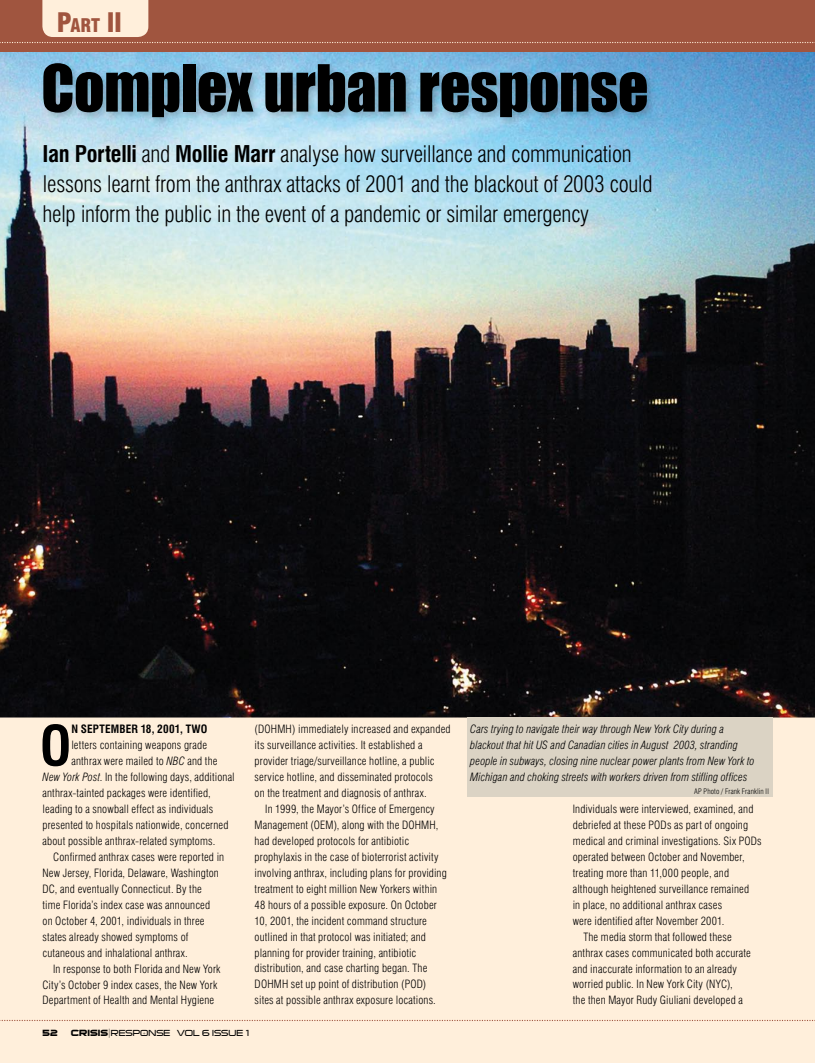
<style>
.page{position:relative;width:815px;height:1063px;background:#ffefdb}
.page>*{position:absolute;margin:0;border:0;box-sizing:border-box;transform-origin:0 0}
.t1{font:60px "Impact";letter-spacing:-.005em;color:#000}
.t2{font:700 condensed 53.62px "Swiss 721 BT";color:#000}
.t3{font:900 condensed 26.25px "Swiss 721 BT";color:#a0553f}
.t4{font:300 condensed 22.5px/30px "Swiss 721 BT";letter-spacing:-.01em;color:#000}
.t5{font:300 condensed 11.25px/16px "Swiss 721 BT";letter-spacing:.015em;color:#000}
.t6{font:italic 300 condensed 11.25px/16px "Swiss 721 BT";letter-spacing:.005em;color:#000}
.t7{font:700 condensed 11.25px "Swiss 721 BT";letter-spacing:.01em;color:#000}
.t8{font:8.75px "Sui Generis Delite";color:#000}
.t9{font:700 8.38px "Sui Generis Deluxe";color:#000;scale:1.05 1}
.t10{font:300 condensed 7.5px "Swiss 721 BT";letter-spacing:.02em;color:#000}
.t11{font:7.5px "Sui Generis Delite";color:#000}
.s1{font-size:18.38px}
.s2{font-weight:700}
.s3{font-style:italic}
.s4{font-family:"Sui Generis Deluxe";font-weight:700;font-size:8.38px}
.s5{font-size:11.25px}
</style>
<div class="page">
<img style="left:0;top:52px;width:815px;height:666px">
<div style="left:0;top:0;width:815px;height:52px;background:#a0553f"></div>
<svg style="left:0;top:1020px;width:815px;height:1px"></svg>
<svg style="left:0;top:0;width:815px;height:43px"></svg>
<img style="left:40px;top:61px;width:758px;height:96px">
<div style="left:467px;top:718px;width:305px;height:79px;background:#dbd3c4"></div>
<h3 class="t3" style="left:57px;top:7px;width:67px">P<span class="s1">arT</span> II</h3>
<h1 class="t1" style="left:41px;top:51px;width:609px">Complex urban response</h1>
<h3 class="t4" style="left:43px;top:138px;width:612px"><span class="s2">Ian Portelli</span> and <span class="s2">Mollie Marr</span> analyse how surveillance and communication lessons learnt from the anthrax attacks of 2001 and the blackout of 2003 could help inform the public in the event of a pandemic or similar emergency</h3>
<h2 class="t2" style="left:40px;top:714px;width:33px">O</h2>
<p class="t7" style="left:71px;top:723px;width:138px">N SEPTEMBER 18, 2001, TWO</p>
<p class="t5" style="left:71px;top:737px;width:137px">letters containing weapons grade</p>
<p class="t5" style="left:71px;top:753px;width:148px">anthrax were mailed to <span class="s3">NBC</span> and the</p>
<p class="t5" style="left:43px;top:769px;width:194px"><span class="s3">New York Post</span>. In the following days, additional</p>
<p class="t5" style="left:43px;top:785px;width:170px">anthrax-tainted packages were identified,</p>
<p class="t5" style="left:43px;top:801px;width:172px">leading to a snowball effect as individuals</p>
<p class="t5" style="left:43px;top:817px;width:188px">presented to hospitals nationwide, concerned</p>
<p class="t5" style="left:43px;top:833px;width:174px">about possible anthrax-related symptoms.</p>
<p class="t5" style="left:53px;top:849px;width:173px">Confirmed anthrax cases were reported in</p>
<p class="t5" style="left:43px;top:865px;width:178px">New Jersey, Florida, Delaware, Washington</p>
<p class="t5" style="left:43px;top:881px;width:161px">DC, and eventually Connecticut. By the</p>
<p class="t5" style="left:43px;top:897px;width:169px">time Florida’s index case was announced</p>
<p class="t5" style="left:43px;top:913px;width:164px">on October 4, 2001, individuals in three</p>
<p class="t5" style="left:43px;top:929px;width:147px">states already showed symptoms of</p>
<p class="t5" style="left:43px;top:945px;width:147px">cutaneous and inhalational anthrax.</p>
<p class="t5" style="left:53px;top:960px;width:169px">In response to both Florida and New York</p>
<p class="t5" style="left:43px;top:976px;width:176px">City’s October 9 index cases, the New York</p>
<p class="t5" style="left:43px;top:992px;width:173px">Department of Health and Mental Hygiene</p>
<p class="t5" style="left:255px;top:721px;width:198px">(DOHMH) immediately increased and expanded its surveillance activities. It established a provider triage/surveillance hotline, a public service hotline, and disseminated protocols<br>on the treatment and diagnosis of anthrax.</p>
<p class="t5" style="left:255px;top:801px;width:194px;text-indent:11px">In 1999, the Mayor’s Office of Emergency Management (OEM), along with the DOHMH, had developed protocols for antibiotic prophylaxis in the case of bioterrorist activity involving anthrax, including plans for providing treatment to eight million New Yorkers within 48 hours of a possible exposure. On October 10, 2001, the incident command structure outlined in that protocol was initiated; and planning for provider training, antibiotic distribution, and case charting began. The DOHMH set up point of distribution (POD) sites at possible anthrax exposure locations.</p>
<p class="t9" style="left:43px;top:1028px;width:16px">52</p>
<p class="t8" style="left:71px;top:1028px;width:101px"><span class="s4">CRISIS</span><span class="s5">|</span>RESPONSE</p>
<p class="t11" style="left:143px;top:1029px;width:5px">+</p>
<p class="t8" style="left:177px;top:1028px;width:74px">VOL 6 ISSUE 1</p>
<p class="t6" style="left:470px;top:721px;width:286px">Cars trying to navigate their way through New York City during a blackout that hit US and Canadian cities in August 2003, stranding people in subways, closing nine nuclear power plants from New York to Michigan and choking streets with workers driven from stifling offices</p>
<p class="t10" style="left:694px;top:787px;width:76px">AP Photo / Frank Franklin II</p>
<p class="t5" style="left:573px;top:801px;width:182px">Individuals were interviewed, examined, and</p>
<p class="t5" style="left:573px;top:817px;width:177px">debriefed at these PODs as part of ongoing</p>
<p class="t5" style="left:573px;top:833px;width:190px">medical and criminal investigations. Six PODs</p>
<p class="t5" style="left:573px;top:849px;width:173px">operated between October and November,</p>
<p class="t5" style="left:573px;top:865px;width:158px">treating more than 11,000 people, and</p>
<p class="t5" style="left:573px;top:881px;width:178px">although heightened surveillance remained</p>
<p class="t5" style="left:573px;top:897px;width:151px">in place, no additional anthrax cases</p>
<p class="t5" style="left:573px;top:913px;width:153px">were identified after November 2001.</p>
<p class="t5" style="left:583px;top:929px;width:150px">The media storm that followed these</p>
<p class="t5" style="left:573px;top:945px;width:180px">anthrax cases communicated both accurate</p>
<p class="t5" style="left:573px;top:960px;width:166px">and inaccurate information to an already</p>
<p class="t5" style="left:573px;top:976px;width:162px">worried public. In New York City (NYC),</p>
<p class="t5" style="left:573px;top:992px;width:172px">the then Mayor Rudy Giuliani developed a</p>
</div>
